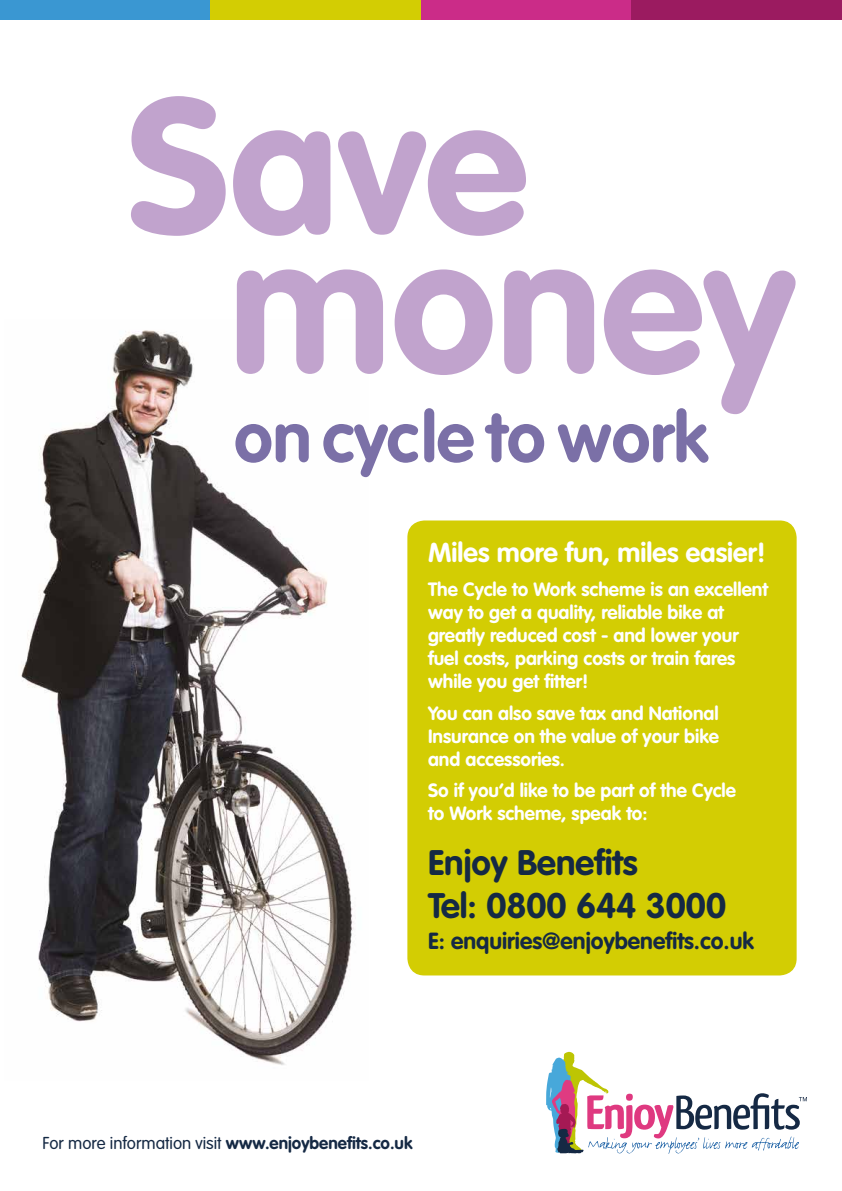
<style>
.page{position:relative;width:842px;height:1191px;background:#fff}
.page>*{position:absolute;margin:0;border:0;box-sizing:border-box;transform-origin:0 0}
.t1{font:700 189.8px/139.1px "VAG Rounded";color:#c1a3cd}
.t2{font:700 69.8px "VAG Rounded";color:#7b70a7}
.t3{font:700 35px/42.5px "VAG Rounded";color:#152944}
.t4{font:700 27px "VAG Rounded";color:#fff}
.t5{font:700 23px "VAG Rounded";color:#152944}
.t6{font:700 19px/23px "VAG Rounded";color:#fff}
.t7{font:300 17px "VAG Rounded";color:#152944}
.s1{font-weight:700}
</style>
<div class="page">
<img style="left:21px;top:330px;width:333px;height:735px">
<svg style="left:546px;top:1051px;width:261px;height:103px"></svg>
<div style="left:407px;top:520px;width:390px;height:455px;background:#d3cd03;border-radius:17px"></div>
<div style="left:0;top:0;width:210px;height:20px;background:#3a97d2"></div>
<div style="left:210px;top:0;width:211px;height:20px;background:#d3cd03"></div>
<div style="left:421px;top:0;width:210px;height:20px;background:#cb2c88"></div>
<div style="left:631px;top:0;width:211px;height:20px;background:#9b1b60"></div>
<h1 class="t1" style="left:229px;top:96px;width:568px;text-indent:-102px">Save money</h1>
<h2 class="t2" style="left:234px;top:396px;width:476px">on cycle to work</h2>
<h3 class="t4" style="left:428px;top:536px;width:339px">Miles more fun, miles easier!</h3>
<p class="t6" style="left:428px;top:577px;width:341px">The Cycle to Work scheme is an excellent way to get a quality, reliable bike at greatly reduced cost - and lower your fuel costs, parking costs or train fares while you get fitter!</p>
<p class="t6" style="left:428px;top:701px;width:292px;text-align:justify">You can also save tax and National Insurance on the value of your bike and accessories.</p>
<p class="t6" style="left:428px;top:778px;width:309px">So if you’d like to be part of the Cycle to Work scheme, speak to:</p>
<h3 class="t3" style="left:428px;top:841px;width:299px">Enjoy Benefits<br>Tel: 0800 644 3000</h3>
<p class="t5" style="left:428px;top:927px;width:327px">E: enquiries@enjoybenefits.co.uk</p>
<p class="t7" style="left:43px;top:1133px;width:371px">For more information visit <span class="s1">www.enjoybenefits.co.uk</span></p>
</div>
